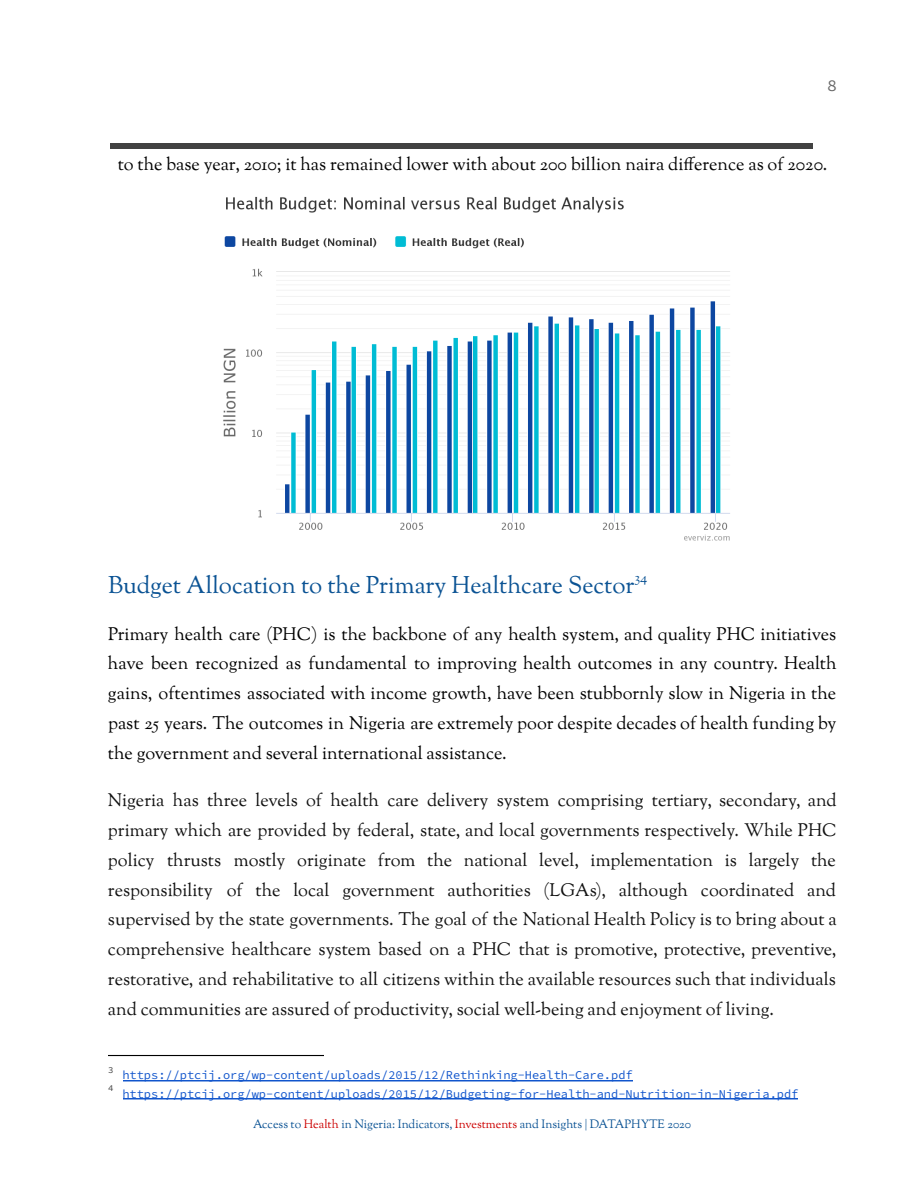
<style>
.page{position:relative;width:918px;height:1188px;background:#fff}
.page>*{position:absolute;margin:0;border:0;box-sizing:border-box;transform-origin:0 0}
.t1{font:24px "Sorts Mill Goudy";color:#0b5394}
.t2{font:18px/29.7px "Sorts Mill Goudy";color:#111;text-align:justify}
.t3{font:18px/29.7px "Sorts Mill Goudy";color:#000;text-align:justify}
.t4{font:16.5px "Source Code Pro";color:#666}
.t5{font:14.4px "Sorts Mill Goudy";color:#0b5394}
.t6{font:12px "Source Code Pro";color:#15c}
.t7{font:12px "Sorts Mill Goudy";color:#0b5394}
.t8{font:9px "Source Code Pro";color:#424242}
.s1{color:#c00}
</style>
<div class="page">
<hr style="left:108px;top:1055px;width:216px;height:1px;background:#000">
<hr style="left:123px;top:1098px;width:675px;height:2px;background:#15c">
<hr style="left:123px;top:1080px;width:510px;height:1px;background:#15c">
<hr style="left:110px;top:144px;width:702px;height:4px;background:#424242">
<img style="left:223px;top:196px;width:507px;height:345px">
<p class="t4" style="left:827px;top:74px;width:11px">8</p>
<p class="t3" style="left:118px;top:150px;width:711px">to the base year, 2010; it has remained lower with about 200 billion naira difference as of 2020.</p>
<h1 class="t1" style="left:108px;top:570px;width:528px">Budget Allocation to the Primary Healthcare Sector</h1>
<p class="t5" style="left:635px;top:568px;width:15px">34</p>
<p class="t3" style="left:108px;top:620px;width:730px">Primary health care (PHC) is the backbone of any health system, and quality PHC initiatives have been recognized as fundamental to improving health outcomes in any country. Health gains, oftentimes associated with income growth, have been stubbornly slow in Nigeria in the past 25 years. The outcomes in Nigeria are extremely poor despite decades of health funding by the government and several international assistance.</p>
<p class="t2" style="left:108px;top:787px;width:731px">Nigeria has three levels of health care delivery system comprising tertiary, secondary, and primary which are provided by federal, state, and local governments respectively. While PHC policy thrusts mostly originate from the national level, implementation is largely the responsibility of the local government authorities (LGAs), although coordinated and supervised by the state governments. The goal of the National Health Policy is to bring about a comprehensive healthcare system based on a PHC that is promotive, protective, preventive, restorative, and rehabilitative to all citizens within the available resources such that individuals and communities are assured of productivity, social well-being and enjoyment of living.</p>
<p class="t8" style="left:108px;top:1063px;width:7px">3</p>
<p class="t8" style="left:108px;top:1082px;width:7px">4</p>
<p class="t6" style="left:122px;top:1066px;width:512px">https://ptcij.org/wp-content/uploads/2015/12/Rethinking-Health-Care.pdf</p>
<p class="t7" style="left:253px;top:1117px;width:440px">Access to <span class="s1">Health</span> in Nigeria: Indicators, <span class="s1">Investments</span> and Insights | DATAPHYTE 2020</p>
<p class="t6" style="left:122px;top:1085px;width:678px">https://ptcij.org/wp-content/uploads/2015/12/Budgeting-for-Health-and-Nutrition-in-Nigeria.pdf</p>
</div>
